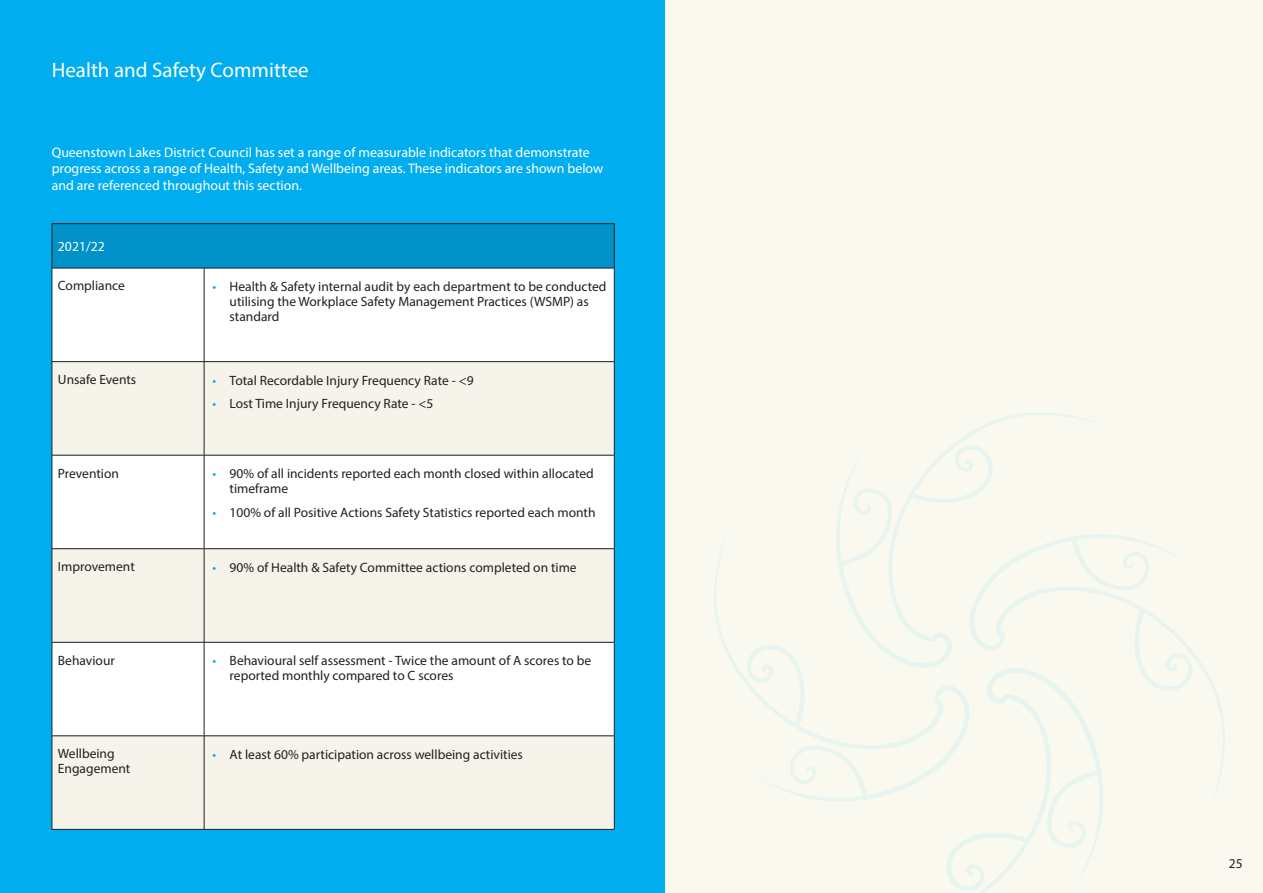
<style>
.page{position:relative;width:1263px;height:893px;background:#00aeef}
.page>*{position:absolute;margin:0;border:0;box-sizing:border-box;transform-origin:0 0}
.Heading_White{font:21px "Myriad Pro";color:#fff}
.Body_White{font:13.8px/16.5px "Myriad Pro";color:#fff}
.KPI_Table_Headings{font:13.8px "Myriad Pro";color:#fff}
.KPI_Table_Item{font:13.5px/15px "Myriad Pro";color:#231f20}
.s1{color:#00aeef}
</style>
<div class="page">
<div style="left:665px;top:0;width:598px;height:893px;background:#f9f9f0"></div>
<svg style="left:714px;top:542px;width:122px;height:259px"></svg>
<svg style="left:745px;top:645px;width:61px;height:83px"></svg>
<svg style="left:835px;top:413px;width:259px;height:256px"></svg>
<svg style="left:909px;top:443px;width:84px;height:62px"></svg>
<svg style="left:968px;top:533px;width:257px;height:261px"></svg>
<svg style="left:1133px;top:607px;width:61px;height:84px"></svg>
<svg style="left:836px;top:667px;width:268px;height:226px"></svg>
<svg style="left:946px;top:831px;width:84px;height:61px"></svg>
<div style="left:52px;top:224px;width:562px;height:44px;background:#0092c8"></div>
<div style="left:53px;top:269px;width:561px;height:92px;background:#fff"></div>
<svg style="left:53px;top:362px;width:561px;height:467px;fill:#f5f3ea"></svg>
<hr style="left:52px;top:223px;width:152px;height:1px;background:#231f20">
<hr style="left:52px;top:224px;width:1px;height:44px;background:#231f20">
<hr style="left:204px;top:223px;width:410px;height:1px;background:#231f20">
<hr style="left:614px;top:224px;width:1px;height:44px;background:#231f20">
<hr style="left:52px;top:268px;width:152px;height:1px;background:#231f20">
<hr style="left:52px;top:268px;width:1px;height:93px;background:#231f20">
<hr style="left:204px;top:268px;width:410px;height:1px;background:#231f20">
<hr style="left:204px;top:268px;width:1px;height:93px;background:#231f20">
<hr style="left:614px;top:268px;width:1px;height:93px;background:#231f20">
<hr style="left:52px;top:455px;width:152px;height:1px;background:#231f20">
<hr style="left:52px;top:455px;width:1px;height:93px;background:#231f20">
<hr style="left:204px;top:455px;width:410px;height:1px;background:#231f20">
<hr style="left:204px;top:455px;width:1px;height:93px;background:#231f20">
<hr style="left:614px;top:455px;width:1px;height:93px;background:#231f20">
<hr style="left:52px;top:642px;width:152px;height:1px;background:#231f20">
<hr style="left:52px;top:642px;width:1px;height:94px;background:#231f20">
<hr style="left:204px;top:642px;width:410px;height:1px;background:#231f20">
<hr style="left:204px;top:642px;width:1px;height:94px;background:#231f20">
<hr style="left:614px;top:642px;width:1px;height:94px;background:#231f20">
<hr style="left:52px;top:362px;width:1px;height:93px;background:#231f20">
<hr style="left:52px;top:549px;width:1px;height:93px;background:#231f20">
<hr style="left:52px;top:736px;width:1px;height:93px;background:#231f20">
<hr style="left:52px;top:361px;width:152px;height:1px;background:#231f20">
<hr style="left:52px;top:548px;width:152px;height:1px;background:#231f20">
<hr style="left:52px;top:736px;width:152px;height:1px;background:#231f20">
<hr style="left:204px;top:361px;width:410px;height:1px;background:#231f20">
<hr style="left:204px;top:548px;width:410px;height:1px;background:#231f20">
<hr style="left:204px;top:736px;width:410px;height:1px;background:#231f20">
<hr style="left:204px;top:362px;width:1px;height:93px;background:#231f20">
<hr style="left:204px;top:549px;width:1px;height:93px;background:#231f20">
<hr style="left:204px;top:736px;width:1px;height:93px;background:#231f20">
<hr style="left:614px;top:362px;width:1px;height:93px;background:#231f20">
<hr style="left:614px;top:549px;width:1px;height:93px;background:#231f20">
<hr style="left:614px;top:736px;width:1px;height:93px;background:#231f20">
<hr style="left:52px;top:829px;width:152px;height:1px;background:#231f20">
<hr style="left:204px;top:829px;width:410px;height:1px;background:#231f20">
<p class="Heading_White" style="left:52px;top:57px;width:259px">Health and Safety Committee</p>
<p class="Body_White" style="left:52px;top:144px;width:553px">Queenstown Lakes District Council has set a range of measurable indicators that demonstrate progress across a range of Health, Safety and Wellbeing areas. These indicators are shown below and are referenced throughout this section.</p>
<p class="KPI_Table_Headings" style="left:58px;top:238px;width:48px">2021/22</p>
<p class="KPI_Table_Item" style="left:58px;top:278px;width:69px">Compliance</p>
<p class="KPI_Table_Item" style="left:230px;top:279px;width:378px;text-indent:-17px"><span class="s1">•</span> Health &amp; Safety internal audit by each department to be conducted utilising the Workplace Safety Management Practices (WSMP) as standard</p>
<p class="KPI_Table_Item" style="left:58px;top:372px;width:80px">Unsafe Events</p>
<p class="KPI_Table_Item" style="left:213px;top:372px;width:263px"><span class="s1">•</span> Total Recordable Injury Frequency Rate - &lt;9</p>
<p class="KPI_Table_Item" style="left:213px;top:396px;width:222px"><span class="s1">•</span> Lost Time Injury Frequency Rate - &lt;5</p>
<p class="KPI_Table_Item" style="left:58px;top:465px;width:63px">Prevention</p>
<p class="KPI_Table_Item" style="left:230px;top:466px;width:366px;text-indent:-17px"><span class="s1">•</span> 90% of all incidents reported each month closed within allocated timeframe</p>
<p class="KPI_Table_Item" style="left:213px;top:504px;width:384px"><span class="s1">•</span> 100% of all Positive Actions Safety Statistics reported each month</p>
<p class="KPI_Table_Item" style="left:58px;top:559px;width:78px">Improvement</p>
<p class="KPI_Table_Item" style="left:213px;top:559px;width:366px"><span class="s1">•</span> 90% of Health &amp; Safety Committee actions completed on time</p>
<p class="KPI_Table_Item" style="left:58px;top:652px;width:58px">Behaviour</p>
<p class="KPI_Table_Item" style="left:230px;top:653px;width:363px;text-indent:-17px"><span class="s1">•</span> Behavioural self assessment - Twice the amount of A scores to be reported monthly compared to C scores</p>
<p class="KPI_Table_Item" style="left:58px;top:746px;width:74px">Wellbeing<br>Engagement</p>
<p class="KPI_Table_Item" style="left:213px;top:746px;width:312px"><span class="s1">•</span> At least 60% participation across wellbeing activities</p>
<p class="KPI_Table_Item" style="left:1229px;top:856px;width:15px">25</p>
</div>
